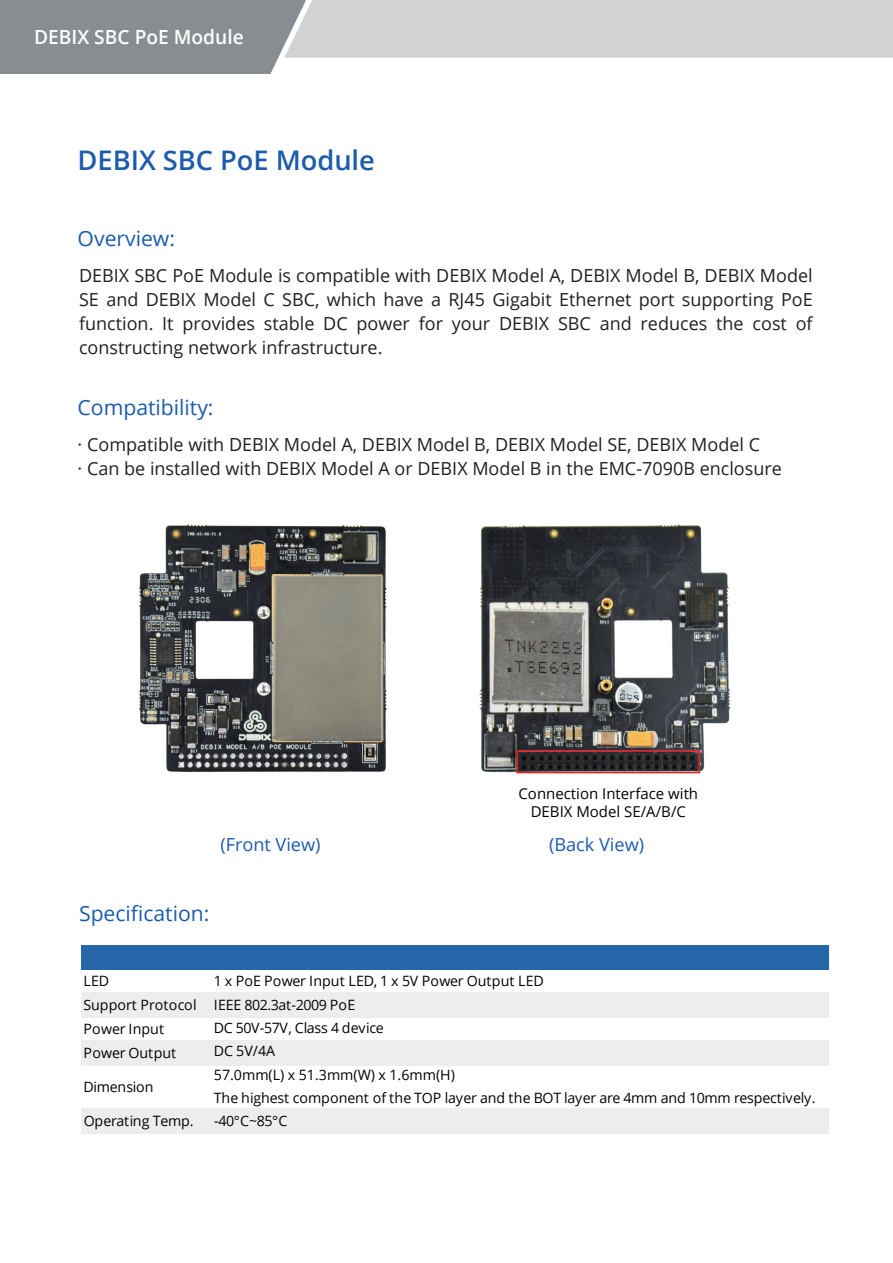
<style>
.page{position:relative;width:893px;height:1263px;background:#fff}
.page>*{position:absolute;margin:0;border:0;box-sizing:border-box;transform-origin:0 0}
.t1{font:600 27px "Open Sans";color:#1d5cab}
.t2{font:21px "Open Sans";color:#1d5cab}
.t3{font:600 19.5px "Open Sans";color:#fff}
.t4{font:18px/24px "Open Sans";color:#231f20;text-align:justify}
.t5{font:18px "Open Sans";color:#1d5cab}
.t6{font:15px/18px "Open Sans";color:#030303;text-align:center}
.t7{font:14.25px/23.2px "Open Sans";letter-spacing:-.01em;color:#030303}
</style>
<div class="page">
<img style="left:138px;top:524px;width:250px;height:249px">
<img style="left:479px;top:524px;width:252px;height:250px">
<svg style="left:0;top:0;width:893px;height:74px"></svg>
<div style="left:516px;top:750px;width:184px;height:23px;border:2px solid #ee1d23"></div>
<div style="left:81px;top:945px;width:748px;height:24px;background:#2566a9"></div>
<div style="left:81px;top:992px;width:131px;height:25px;background:#ededed"></div>
<div style="left:210px;top:992px;width:619px;height:25px;background:#ededed"></div>
<div style="left:81px;top:1040px;width:131px;height:26px;background:#ededed"></div>
<div style="left:210px;top:1040px;width:619px;height:26px;background:#ededed"></div>
<div style="left:81px;top:1108px;width:131px;height:26px;background:#ededed"></div>
<div style="left:210px;top:1108px;width:619px;height:26px;background:#ededed"></div>
<p class="t3" style="left:34px;top:24px;width:211px">DEBIX SBC PoE Module</p>
<h1 class="t1" style="left:78px;top:142px;width:299px">DEBIX SBC PoE Module</h1>
<p class="t2" style="left:78px;top:224px;width:99px">Overview:</p>
<p class="t4" style="left:79px;top:263px;width:735px">DEBIX SBC PoE Module is compatible with DEBIX Model A, DEBIX Model B, DEBIX Model SE and DEBIX Model C SBC, which have a RJ45 Gigabit Ethernet port supporting PoE function. It provides stable DC power for your DEBIX SBC and reduces the cost of constructing network infrastructure.</p>
<p class="t2" style="left:78px;top:393px;width:137px">Compatibility:</p>
<p class="t4" style="left:78px;top:432px;width:706px">· Compatible with DEBIX Model A, DEBIX Model B, DEBIX Model SE, DEBIX Model C<br>· Can be installed with DEBIX Model A or DEBIX Model B in the EMC-7090B enclosure</p>
<p class="t6" style="left:518px;top:784px;width:181px">Connection Interface with<br>DEBIX Model SE/A/B/C</p>
<p class="t5" style="left:220px;top:832px;width:102px">(Front View)</p>
<p class="t5" style="left:549px;top:832px;width:97px">(Back View)</p>
<p class="t2" style="left:79px;top:898px;width:132px">Specification:</p>
<p class="t7" style="left:83px;top:969px;width:27px">LED</p>
<p class="t7" style="left:214px;top:969px;width:332px">1 x PoE Power Input LED, 1 x 5V Power Output LED</p>
<p class="t7" style="left:84px;top:992px;width:115px;line-height:24.2px">Support Protocol<br>Power Input<br>Power Output</p>
<p class="t7" style="left:84px;top:1075px;width:72px">Dimension</p>
<p class="t7" style="left:214px;top:993px;width:603px">IEEE 802.3at-2009 PoE<br>DC 50V-57V, Class 4 device<br>DC 5V/4A<br>57.0mm(L) x 51.3mm(W) x 1.6mm(H)<br>The highest component of the TOP layer and the BOT layer are 4mm and 10mm respectively.</p>
<p class="t7" style="left:84px;top:1109px;width:112px">Operating Temp.</p>
<p class="t7" style="left:214px;top:1109px;width:75px">-40°C~85°C</p>
</div>
